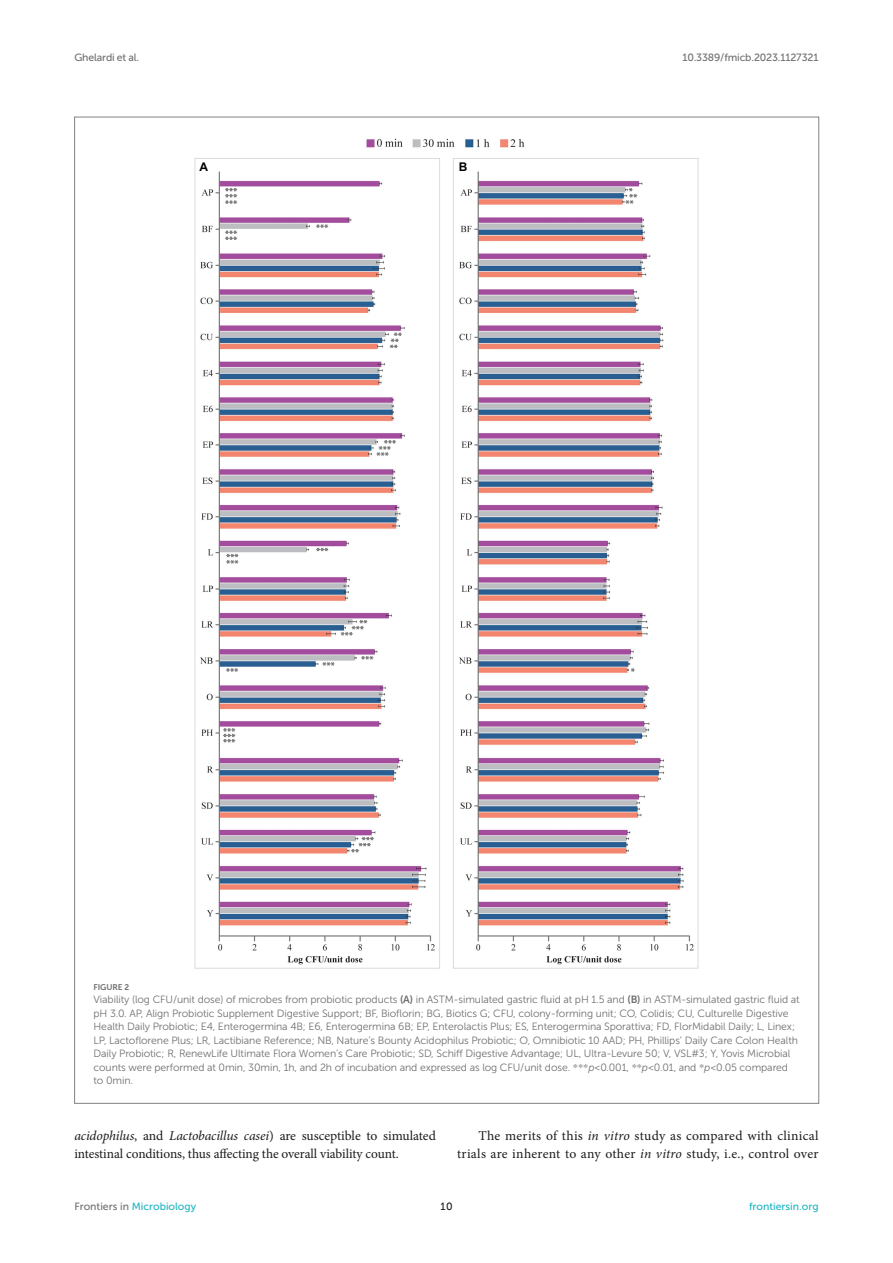
<style>
.page{position:relative;width:893px;height:1263px;background:#fff}
.page>*{position:absolute;margin:0;border:0;box-sizing:border-box;transform-origin:0 0}
.TEXT{font:13.5px/18px "Minion Pro";color:#1b1c1b}
.t1{font:700 12px "Arial";color:#000}
.FIG_LEG{font:10.5px/13.5px "Museo Sans 300";letter-spacing:-.01em;color:#706f70}
.t2{font:10.5px "Museo Sans 500";letter-spacing:-.015em;color:#706f70}
.t3{font:10.5px "Museo Sans 500";color:#1db5c3}
.t4{font:10.5px "Museo Sans 500";color:#1b1c1b}
.FIG_HD{font:8.25px "Museo Sans 700";letter-spacing:-.01em;color:#706f70}
.s1{font-family:"Museo Sans 700"}
.s2{font-family:"STIX General"}
.s3{font-style:italic}
.s4{color:#706f70}
</style>
<div class="page">
<img style="left:194px;top:138px;width:505px;height:831px">
<p class="t2" style="left:74px;top:51px;width:66px">Ghelardi et al.</p>
<p class="t2" style="left:682px;top:51px;width:138px">10.3389/fmicb.2023.1127321</p>
<p class="t1" style="left:200px;top:158px;width:10px">A</p>
<p class="t1" style="left:459px;top:158px;width:10px">B</p>
<p class="FIG_HD" style="left:94px;top:982px;width:37px">FIGURE 2</p>
<p class="FIG_LEG" style="left:94px;top:993px;width:708px">Viability (log CFU/unit dose) of microbes from probiotic products <span class="s1">(A)</span> in ASTM-simulated gastric fluid at pH 1.5 and <span class="s1">(B)</span> in ASTM-simulated gastric fluid at pH 3.0. AP, Align Probiotic Supplement Digestive Support; BF, Bioflorin; BG, Biotics G; CFU, colony-forming unit; CO, Colidis; CU, Culturelle Digestive Health Daily Probiotic; E4, Enterogermina 4B; E6, Enterogermina 6B; EP, Enterolactis Plus; ES, Enterogermina Sporattiva; FD, FlorMidabìl Daily; L, Linex; LP, Lactoflorene Plus; LR, Lactibiane Reference; NB, Nature’s Bounty Acidophilus Probiotic; O, Omnibiotic 10 AAD; PH, Phillips’ Daily Care Colon Health Daily Probiotic; R, RenewLife Ultimate Flora Women’s Care Probiotic; SD, Schiff Digestive Advantage; UL, Ultra-Levure 50; V, VSL#3; Y, Yovis Microbial counts were performed at 0 min, 30 min, 1 h, and 2 h of incubation and expressed as log CFU/unit dose. <span class="s2">***</span><span class="s3">p</span> &lt; 0.001, <span class="s2">**</span><span class="s3">p</span> &lt; 0.01, and <span class="s2">*</span><span class="s3">p</span> &lt; 0.05 compared to 0 min.</p>
<p class="TEXT" style="left:74px;top:1127px;width:363px"><span class="s3">acidophilus</span>, and <span class="s3">Lactobacillus casei</span>) are susceptible to simulated intestinal conditions, thus affecting the overall viability count.</p>
<p class="TEXT" style="left:457px;top:1127px;width:363px;text-align:right">The merits of this <span class="s3">in vitro</span> study as compared with clinical trials are inherent to any other <span class="s3">in vitro</span> study, i.e., control over</p>
<p class="t3" style="left:74px;top:1200px;width:123px"><span class="s4">Frontiers in</span> Microbiology</p>
<p class="t4" style="left:440px;top:1200px;width:14px">10</p>
<p class="t3" style="left:749px;top:1200px;width:71px">frontiersin.org</p>
</div>
